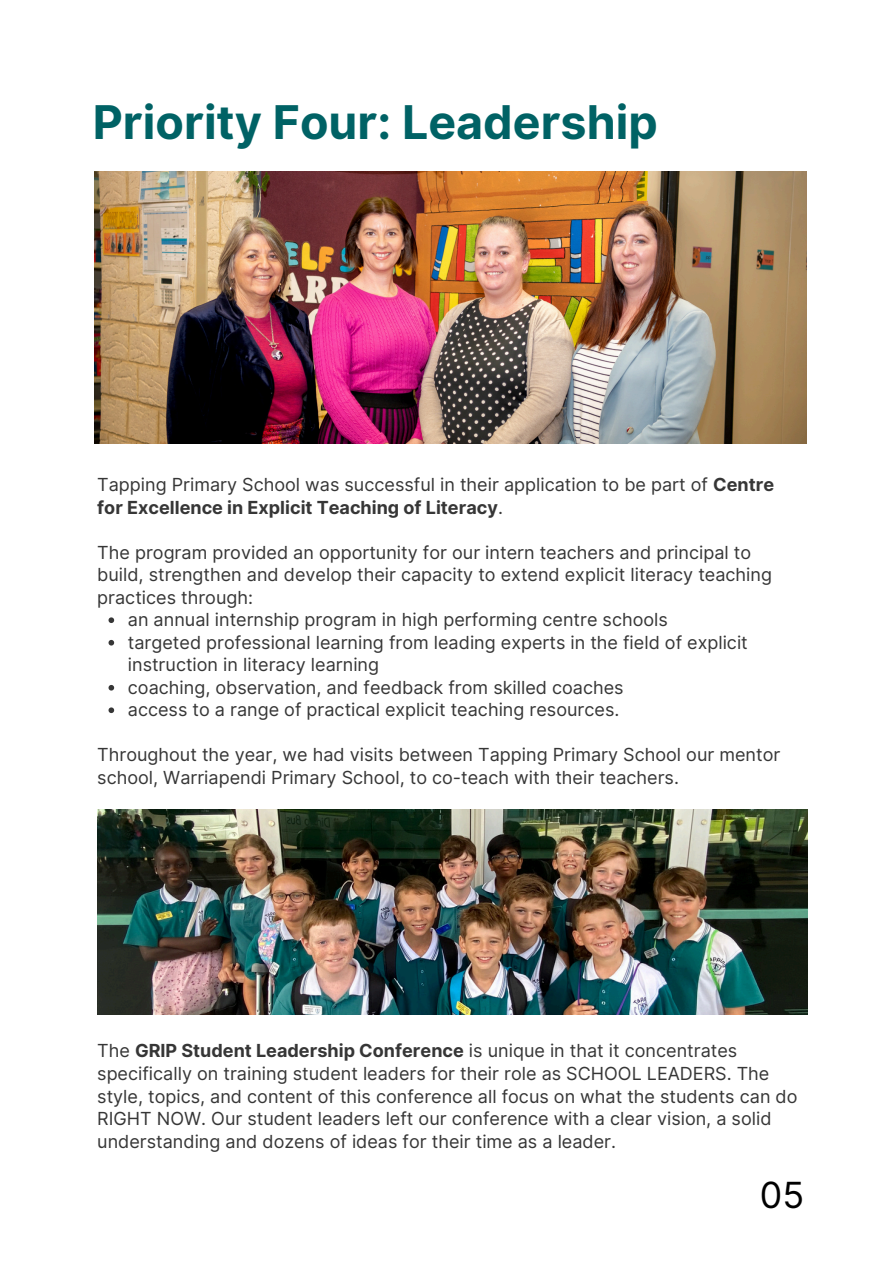
<style>
.page{position:relative;width:894px;height:1264px;background:#fff}
.page>*{position:absolute;margin:0;border:0;box-sizing:border-box;transform-origin:0 0}
.t1{font:700 46.5px "Inter";color:#006265}
.t2{font:36px "Inter";color:#000}
.t3{font:18px/22.5px "Inter";color:#000}
.s1{font-weight:700}
</style>
<div class="page">
<svg style="left:108px;top:617px;width:6px;height:6px"></svg>
<svg style="left:108px;top:640px;width:6px;height:5px"></svg>
<svg style="left:108px;top:685px;width:6px;height:5px"></svg>
<svg style="left:108px;top:707px;width:6px;height:6px"></svg>
<img style="left:94px;top:171px;width:711px;height:272px">
<img style="left:98px;top:809px;width:709px;height:205px">
<p class="t1" style="left:93px;top:94px;width:566px">Priority Four: Leadership</p>
<p class="t3" style="left:97px;top:473px;width:678px">Tapping Primary School was successful in their application to be part of <span class="s1">Centre for Excellence in Explicit Teaching of Literacy</span>.</p>
<p class="t3" style="left:97px;top:541px;width:655px">The program provided an opportunity for our intern teachers and principal to</p>
<p class="t3" style="left:97px;top:563px;width:676px">build, strengthen and develop their capacity to extend explicit literacy teaching</p>
<p class="t3" style="left:97px;top:586px;width:157px">practices through:</p>
<p class="t3" style="left:128px;top:608px;width:541px">an annual internship program in high performing centre schools</p>
<p class="t3" style="left:128px;top:631px;width:621px">targeted professional learning from leading experts in the field of explicit</p>
<p class="t3" style="left:128px;top:653px;width:253px">instruction in literacy learning</p>
<p class="t3" style="left:128px;top:676px;width:497px">coaching, observation, and feedback from skilled coaches</p>
<p class="t3" style="left:128px;top:698px;width:493px">access to a range of practical explicit teaching resources.</p>
<p class="t3" style="left:97px;top:743px;width:684px">Throughout the year, we had visits between Tapping Primary School our mentor school, Warriapendi Primary School, to co-teach with their teachers.</p>
<p class="t3" style="left:97px;top:1039px;width:701px">The <span class="s1">GRIP Student Leadership Conference</span> is unique in that it concentrates specifically on training student leaders for their role as SCHOOL LEADERS. The style, topics, and content of this conference all focus on what the students can do RIGHT NOW. Our student leaders left our conference with a clear vision, a solid understanding and dozens of ideas for their time as a leader.</p>
<p class="t2" style="left:759px;top:1172px;width:46px">05</p>
</div>
